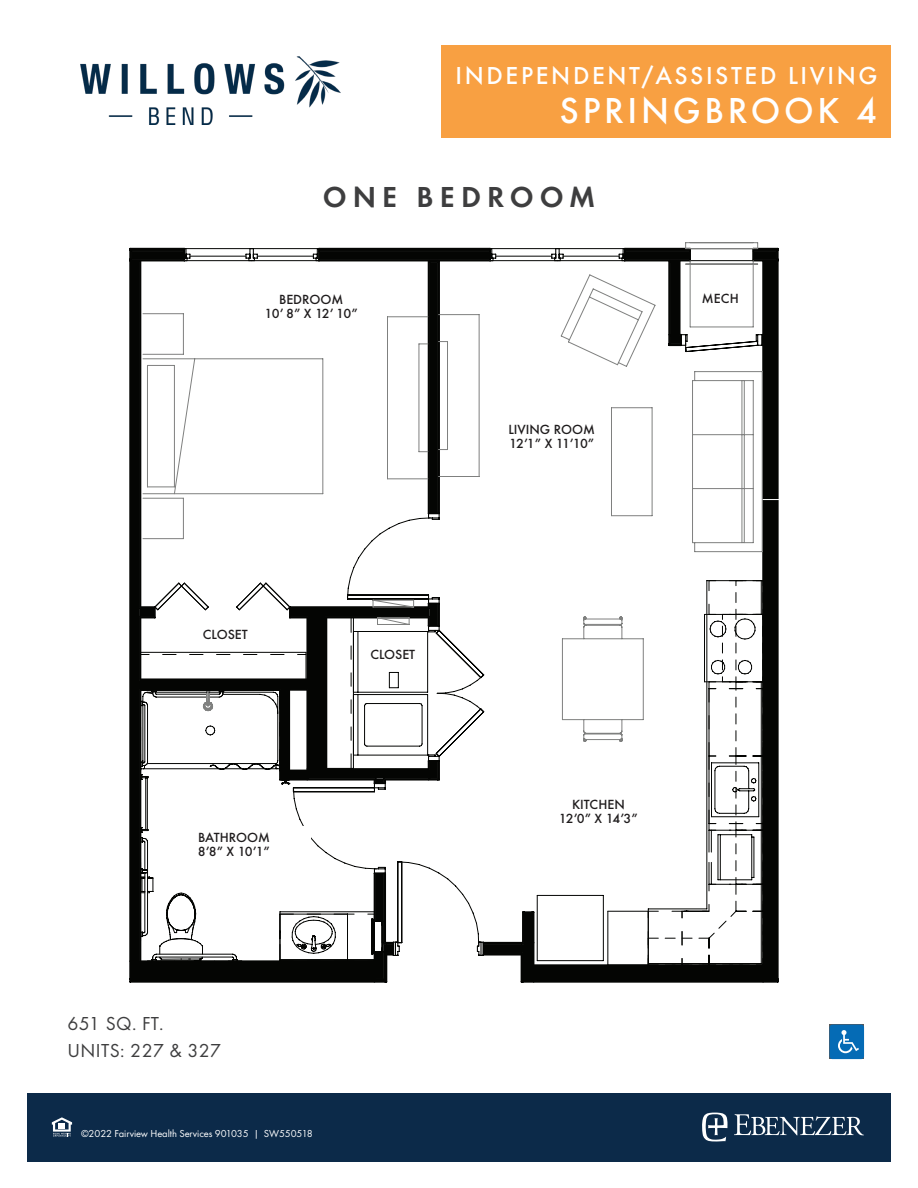
<style>
.page{position:relative;width:918px;height:1188px;background:#fff}
.page>*{position:absolute;margin:0;border:0;box-sizing:border-box;transform-origin:0 0}
.t1{font:500 37.5px "Futura T";letter-spacing:.1em;color:#fff}
.t2{font:600 30px "Futura T";letter-spacing:.2em;color:#3e3e3f}
.t3{font:500 25.5px "Futura T";letter-spacing:.105em;color:#fff}
.t4{font:19.5px "Futura T";letter-spacing:.02em;color:#3e3e3f}
.t5{font:500 13.8px/13.8px "Futura T";color:#1f1c1d;text-align:center}
.t6{font:10.5px "Futura T";letter-spacing:-.01em;color:#fff}
</style>
<div class="page">
<img style="left:80px;top:56px;width:261px;height:68px">
<div style="left:27px;top:1093px;width:864px;height:68px;background:#0c2a49"></div>
<svg style="left:702px;top:1113px;width:26px;height:28px"></svg>
<svg style="left:734px;top:1114px;width:130px;height:21px"></svg>
<svg style="left:52px;top:1117px;width:20px;height:20px"></svg>
<hr style="left:686px;top:242px;width:72px;height:1px;background:#7f807f">
<svg style="left:129px;top:243px;width:650px;height:740px"></svg>
<div style="left:830px;top:1025px;width:34px;height:34px;background:#056bb5;border-radius:3px"></div>
<svg style="left:838px;top:1030px;width:21px;height:23px"></svg>
<div style="left:442px;top:45px;width:449px;height:93px;background:#f8a042"></div>
<p class="t3" style="left:456px;top:61px;width:423px">INDEPENDENT/ASSISTED LIVING</p>
<p class="t1" style="left:560px;top:89px;width:319px">SPRINGBROOK 4</p>
<p class="t2" style="left:323px;top:179px;width:274px">ONE BEDROOM</p>
<p class="t5" style="left:265px;top:292px;width:95px">BEDROOM<br>10’ 8” X 12’ 10”</p>
<p class="t5" style="left:508px;top:422px;width:88px;text-align:left">LIVING ROOM<br>12’1” X 11’10”</p>
<p class="t5" style="left:702px;top:291px;width:38px">MECH</p>
<p class="t5" style="left:203px;top:627px;width:46px">CLOSET</p>
<p class="t5" style="left:370px;top:648px;width:46px">CLOSET</p>
<p class="t5" style="left:198px;top:830px;width:74px;text-align:left">BATHROOM<br>8’8” X 10’1”</p>
<p class="t4" style="left:68px;top:1012px;width:97px">651 SQ. FT.</p>
<p class="t4" style="left:68px;top:1039px;width:155px">UNITS: 227 &amp; 327</p>
<p class="t6" style="left:81px;top:1127px;width:233px">©2022 Fairview Health Services 901035 | SW550518</p>
<p class="t5" style="left:559px;top:798px;width:80px">KITCHEN<br>12’0” X 14’3”</p>
</div>
